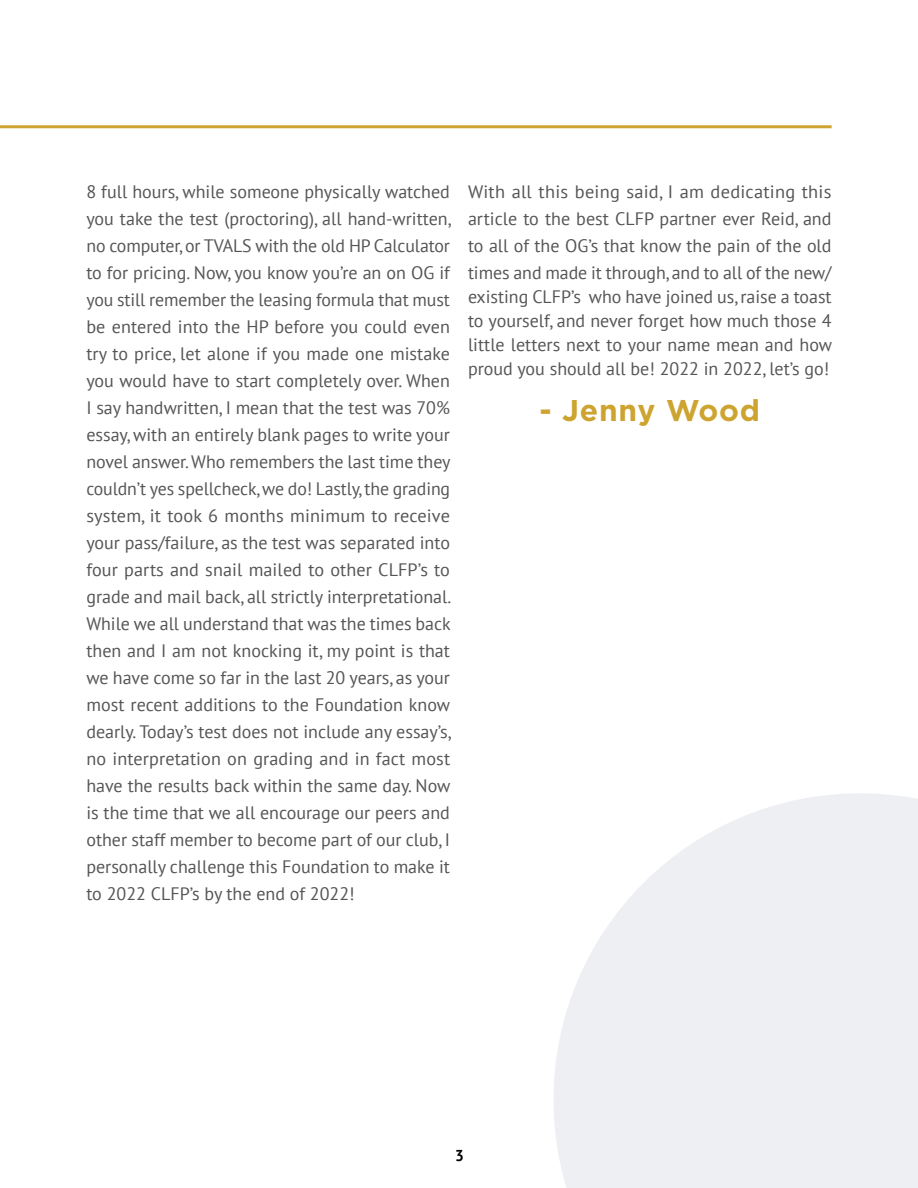
<style>
.page{position:relative;width:918px;height:1188px;background:#fff}
.page>*{position:absolute;margin:0;border:0;box-sizing:border-box;transform-origin:0 0}
.t1{font:700 30px "Gotham";letter-spacing:.025em;color:#cea430}
.t2{font:18px/27px "PT Sans";color:#555;text-align:justify}
.t3{font:700 15.75px "PT Sans";color:#000}
</style>
<div class="page">
<hr style="left:0;top:125px;width:832px;height:3px;background:#cea430">
<svg style="left:554px;top:793px;width:364px;height:395px;fill:#eeeff3"></svg>
<p class="t2" style="left:86px;top:177px;width:366px">8 full hours, while someone physically watched you take the test (proctoring), all hand-written, no computer, or TVALS with the old HP Calculator to for pricing. Now, you know you’re an on OG if you still remember the leasing formula that must be entered into the HP before you could even try to price, let alone if you made one mistake you would have to start completely over. When I say handwritten, I mean that the test was 70% essay, with an entirely blank pages to write your novel answer. Who remembers the last time they couldn’t yes spellcheck, we do! Lastly, the grading system, it took 6 months minimum to receive your pass/failure, as the test was separated into four parts and snail mailed to other CLFP’s to grade and mail back, all strictly interpretational.<br>While we all understand that was the times back then and I am not knocking it, my point is that we have come so far in the last 20 years, as your most recent additions to the Foundation know dearly. Today’s test does not include any essay’s, no interpretation on grading and in fact most have the results back within the same day. Now is the time that we all encourage our peers and other staff member to become part of our club, I personally challenge this Foundation to make it to 2022 CLFP’s by the end of 2022!</p>
<p class="t2" style="left:468px;top:177px;width:365px">With all this being said, I am dedicating this article to the best CLFP partner ever Reid, and to all of the OG’s that know the pain of the old times and made it through, and to all of the new/</p>
<p class="t2" style="left:468px;top:284px;width:366px;line-height:24px">existing CLFP’s who have joined us, raise a toast to yourself, and never forget how much those 4 little letters next to your name mean and how proud you should all be! 2022 in 2022, let’s go!</p>
<h1 class="t1" style="left:540px;top:393px;width:222px">- Jenny Wood</h1>
<p class="t3" style="left:455px;top:1145px;width:10px">3</p>
</div>
